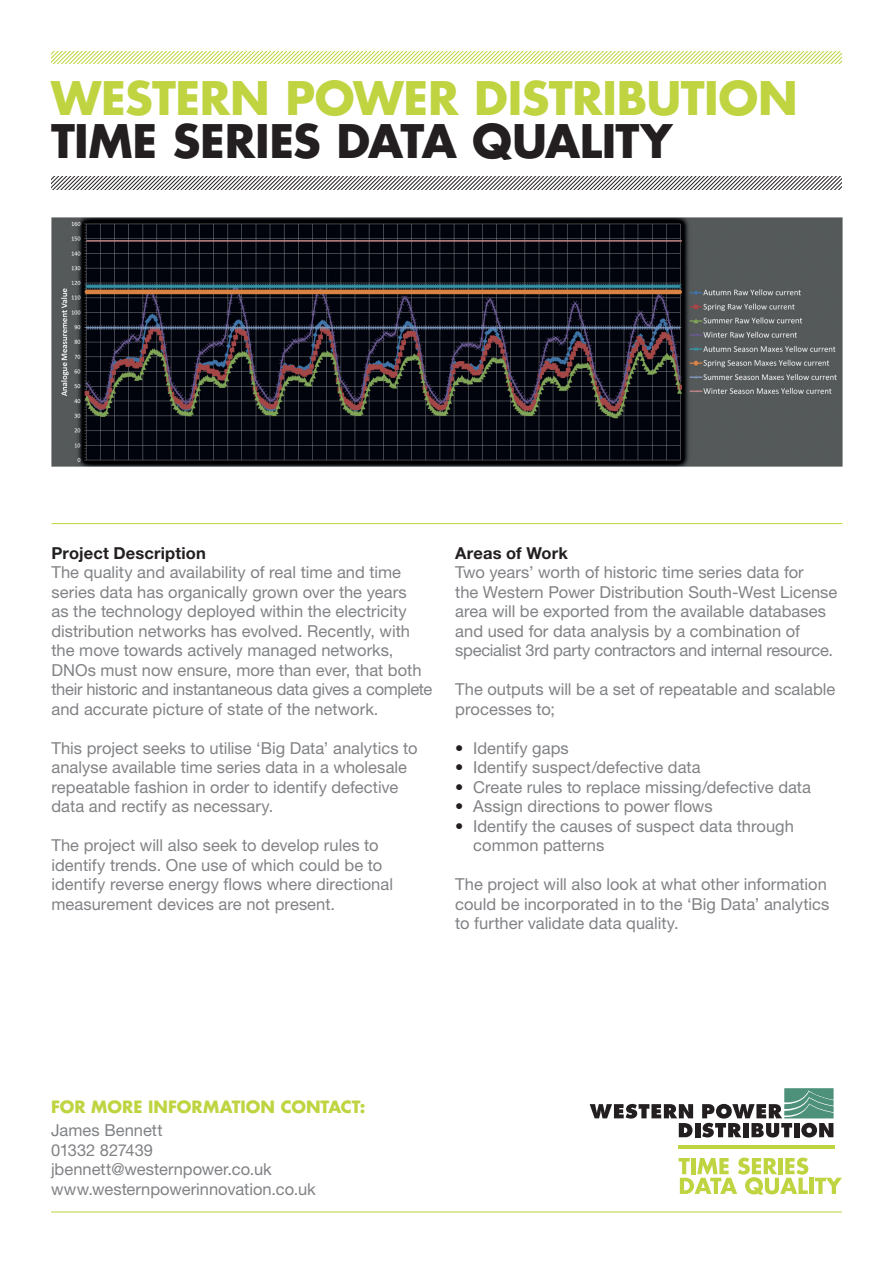
<style>
.page{position:relative;width:893px;height:1263px;background:#fff}
.page>*{position:absolute;margin:0;border:0;box-sizing:border-box;transform-origin:0 0}
.Bodycopy{font:700 45px "Futura";letter-spacing:-.005em;color:#bfd440}
.Bodycopy-2{font:700 45px "Futura";letter-spacing:-.01em;color:#231f20}
.Bodycopy-3{font:16.5px/19.5px "Helvetica Neue LT Pro";color:#808285}
.Subheading{font:700 16.5px "Helvetica Neue LT Pro";letter-spacing:.01em;color:#231f20}
.Heading{font:700 16.5px "Futura";color:#bfd440}
.s1{color:#231f20}
</style>
<div class="page">
<hr style="left:51px;top:1211px;width:791px;height:1px;background:#bfd440">
<hr style="left:52px;top:523px;width:790px;height:1px;background:#bfd440">
<svg style="left:51px;top:51px;width:791px;height:13px"></svg>
<svg style="left:51px;top:176px;width:791px;height:13px"></svg>
<svg style="left:590px;top:1104px;width:103px;height:33px"></svg>
<div style="left:695px;top:1123px;width:5px;height:14px;background:#231f20"></div>
<svg style="left:702px;top:1088px;width:132px;height:49px"></svg>
<hr style="left:678px;top:1145px;width:157px;height:4px;background:#bfd440">
<svg style="left:679px;top:1157px;width:129px;height:38px"></svg>
<hr style="left:809px;top:1178px;width:4px;height:16px;background:#bfd440">
<svg style="left:815px;top:1178px;width:27px;height:16px"></svg>
<img style="left:52px;top:217px;width:790px;height:249px">
<p class="Bodycopy" style="left:51px;top:67px;width:748px">WESTERN POWER DISTRIBUTION</p>
<p class="Bodycopy-2" style="left:51px;top:110px;width:623px">TIME SERIES DATA QUALITY</p>
<p class="Subheading" style="left:52px;top:543px;width:156px">Project Description</p>
<p class="Bodycopy-3" style="left:52px;top:562px;width:382px">The quality and availability of real time and time series data has organically grown over the years<br>as the technology deployed within the electricity distribution networks has evolved. Recently, with the move towards actively managed networks, DNOs must now ensure, more than ever, that both their historic and instantaneous data gives a complete and accurate picture of state of the network.</p>
<p class="Bodycopy-3" style="left:52px;top:738px;width:368px">This project seeks to utilise ‘Big Data’ analytics to analyse available time series data in a wholesale repeatable fashion in order to identify defective data and rectify as necessary.</p>
<p class="Bodycopy-3" style="left:52px;top:835px;width:343px">The project will also seek to develop rules to identify trends. One use of which could be to identify reverse energy flows where directional measurement devices are not present.</p>
<p class="Subheading" style="left:455px;top:543px;width:114px">Areas of Work</p>
<p class="Bodycopy-3" style="left:455px;top:562px;width:384px">Two years’ worth of historic time series data for<br>the Western Power Distribution South-West License area will be exported from the available databases and used for data analysis by a combination of specialist 3rd party contractors and internal resource.</p>
<p class="Bodycopy-3" style="left:455px;top:679px;width:382px">The outputs will be a set of repeatable and scalable processes to;</p>
<p class="Bodycopy-3" style="left:455px;top:738px;width:115px"><span class="s1">•</span> Identify gaps</p>
<p class="Bodycopy-3" style="left:455px;top:757px;width:247px"><span class="s1">•</span> Identify suspect/defective data</p>
<p class="Bodycopy-3" style="left:455px;top:777px;width:357px"><span class="s1">•</span> Create rules to replace missing/defective data</p>
<p class="Bodycopy-3" style="left:455px;top:796px;width:259px"><span class="s1">•</span> Assign directions to power flows</p>
<p class="Bodycopy-3" style="left:473px;top:816px;width:322px;text-indent:-18px"><span class="s1">•</span> Identify the causes of suspect data through common patterns</p>
<p class="Bodycopy-3" style="left:455px;top:874px;width:376px">The project will also look at what other information could be incorporated in to the ‘Big Data’ analytics to further validate data quality.</p>
<p class="Heading" style="left:51px;top:1095px;width:316px">FOR MORE INFORMATION CONTACT:</p>
<p class="Bodycopy-3" style="left:51px;top:1120px;width:113px">James Bennett</p>
<p class="Bodycopy-3" style="left:51px;top:1140px;width:103px">01332 827439</p>
<p class="Bodycopy-3" style="left:51px;top:1159px;width:222px">jbennett@westernpower.co.uk</p>
<p class="Bodycopy-3" style="left:51px;top:1179px;width:266px">www.westernpowerinnovation.co.uk</p>
</div>
